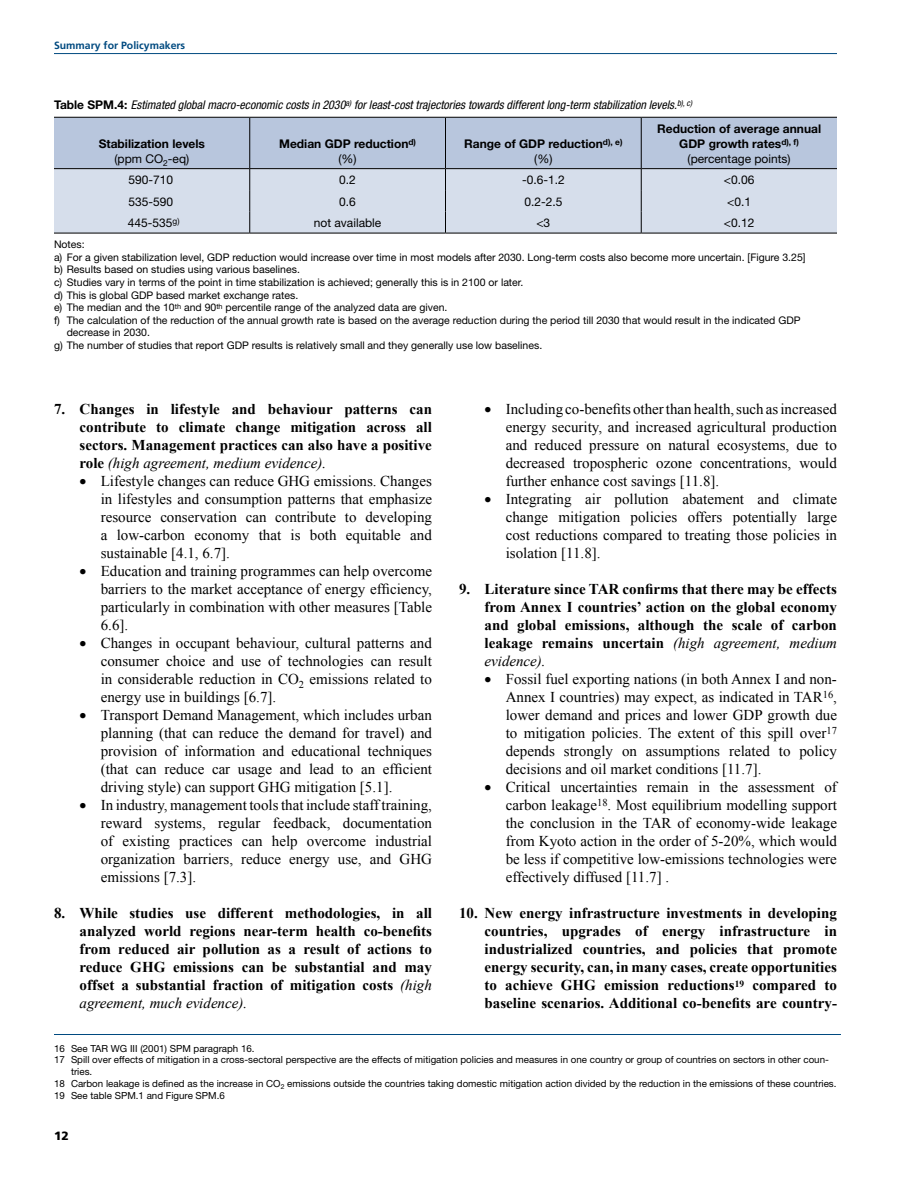
<style>
.page{position:relative;width:918px;height:1188px;background:#fff}
.page>*{position:absolute;margin:0;border:0;box-sizing:border-box;transform-origin:0 0}
.t1{font:15px/18px "Times New Roman";color:#000;text-align:justify}
.t2{font:700 15px/18px "Times New Roman";color:#000;text-align:justify}
.t3{font:700 12px/15px "Helvetica Neue";color:#000;text-align:center}
.t4{font:italic condensed 12px "Helvetica Neue";color:#000}
.t5{font:12px "Helvetica Neue";color:#000}
.t6{font:900 12px "Frutiger";color:#000}
.t7{font:10.5px "Helvetica Neue";color:#000}
.t8{font:700 10.5px "Frutiger";color:#004a80}
.t9{font:9.75px "Helvetica Neue";color:#000}
.s1{font-weight:700;font-style:normal;font-stretch:normal}
.s2{font-weight:400}
.s3{font-weight:400;font-style:italic}
</style>
<div class="page">
<hr style="left:54px;top:53px;width:783px;height:1px;background:#004a80">
<svg style="left:54px;top:117px;width:783px;height:116px;background:#c4cedf"></svg>
<hr style="left:54px;top:233px;width:196px;height:1px;background:#000">
<hr style="left:250px;top:233px;width:196px;height:1px;background:#000">
<hr style="left:446px;top:233px;width:195px;height:1px;background:#000">
<hr style="left:641px;top:233px;width:196px;height:1px;background:#000">
<hr style="left:54px;top:1034px;width:787px;height:1px;background:#004a80">
<p class="t8" style="left:54px;top:40px;width:133px">Summary for Policymakers</p>
<p class="t4" style="left:54px;top:98px;width:640px"><span class="s1">Table SPM.4:</span> Estimated global macro-economic costs in 2030<sup>a)</sup> for least-cost trajectories towards different long-term stabilization levels.<sup>b),</sup> <sup>c)</sup></p>
<p class="t3" style="left:99px;top:136px;width:108px">Stabilization levels <span class="s2">(ppm CO</span><sub>2</sub><span class="s2">-eq)</span></p>
<p class="t3" style="left:279px;top:136px;width:138px">Median GDP reduction<sup>d) </sup><span class="s2">(%)</span></p>
<p class="t3" style="left:464px;top:136px;width:160px">Range of GDP reduction<sup>d),</sup> <sup>e) </sup><span class="s2">(%)</span></p>
<p class="t3" style="left:657px;top:121px;width:166px">Reduction of average annual<br>GDP growth rates<sup>d),</sup> <sup>f) </sup><span class="s2">(percentage points)</span></p>
<p class="t5" style="left:129px;top:173px;width:46px">590-710</p>
<p class="t5" style="left:339px;top:173px;width:18px">0.2</p>
<p class="t5" style="left:522px;top:173px;width:44px">-0.6-1.2</p>
<p class="t5" style="left:724px;top:173px;width:32px">&lt;0.06</p>
<p class="t5" style="left:129px;top:194px;width:46px">535-590</p>
<p class="t5" style="left:339px;top:194px;width:18px">0.6</p>
<p class="t5" style="left:524px;top:194px;width:40px">0.2-2.5</p>
<p class="t5" style="left:727px;top:194px;width:25px">&lt;0.1</p>
<p class="t5" style="left:128px;top:216px;width:53px">445-535<sup>g)</sup></p>
<p class="t5" style="left:314px;top:216px;width:69px">not available</p>
<p class="t5" style="left:536px;top:216px;width:15px">&lt;3</p>
<p class="t5" style="left:724px;top:216px;width:32px">&lt;0.12</p>
<p class="t7" style="left:54px;top:238px;width:32px">Notes:</p>
<p class="t7" style="left:54px;top:251px;width:753px">a) For a given stabilization level, GDP reduction would increase over time in most models after 2030. Long-term costs also become more uncertain. [Figure 3.25]</p>
<p class="t7" style="left:54px;top:263px;width:247px">b) Results based on studies using various baselines.</p>
<p class="t7" style="left:54px;top:276px;width:471px">c) Studies vary in terms of the point in time stabilization is achieved; generally this is in 2100 or later.</p>
<p class="t7" style="left:54px;top:289px;width:246px">d) This is global GDP based market exchange rates.</p>
<p class="t7" style="left:54px;top:301px;width:395px">e) The median and the 10<sup>th</sup> and 90<sup>th</sup> percentile range of the analyzed data are given.</p>
<p class="t7" style="left:54px;top:314px;width:748px">f) The calculation of the reduction of the annual growth rate is based on the average reduction during the period till 2030 that would result in the indicated GDP</p>
<p class="t7" style="left:67px;top:326px;width:85px">decrease in 2030.</p>
<p class="t7" style="left:54px;top:339px;width:490px">g) The number of studies that report GDP results is relatively small and they generally use low baselines.</p>
<p class="t2" style="left:80px;top:400px;width:354px;text-indent:-26px">7. Changes in lifestyle and behaviour patterns can contribute to climate change mitigation across all sectors. Management practices can also have a positive role <span class="s3">(high agreement, medium evidence).</span></p>
<p class="t1" style="left:101px;top:472px;width:333px;text-indent:-21px">• Lifestyle changes can reduce GHG emissions. Changes in lifestyles and consumption patterns that emphasize resource conservation can contribute to developing a low-carbon economy that is both equitable and sustainable [4.1, 6.7].</p>
<p class="t1" style="left:101px;top:562px;width:333px;text-indent:-21px">• Education and training programmes can help overcome barriers to the market acceptance of energy efficiency, particularly in combination with other measures [Table 6.6].</p>
<p class="t1" style="left:101px;top:634px;width:333px;text-indent:-21px">• Changes in occupant behaviour, cultural patterns and consumer choice and use of technologies can result in considerable reduction in CO<sub>2</sub> emissions related to energy use in buildings [6.7].</p>
<p class="t1" style="left:101px;top:706px;width:333px;text-indent:-21px">• Transport Demand Management, which includes urban planning (that can reduce the demand for travel) and provision of information and educational techniques (that can reduce car usage and lead to an efficient driving style) can support GHG mitigation [5.1].</p>
<p class="t1" style="left:101px;top:796px;width:333px;text-indent:-21px">• In industry, management tools that include staff training, reward systems, regular feedback, documentation of existing practices can help overcome industrial organization barriers, reduce energy use, and GHG emissions [7.3].</p>
<p class="t2" style="left:80px;top:904px;width:354px;text-indent:-26px">8. While studies use different methodologies, in all analyzed world regions near-term health co-benefits from reduced air pollution as a result of actions to reduce GHG emissions can be substantial and may offset a substantial fraction of mitigation costs <span class="s3">(high agreement, much evidence).</span></p>
<p class="t1" style="left:506px;top:400px;width:333px;text-indent:-21px">• Including co-benefits other than health, such as increased energy security, and increased agricultural production and reduced pressure on natural ecosystems, due to decreased tropospheric ozone concentrations, would further enhance cost savings [11.8].</p>
<p class="t1" style="left:506px;top:490px;width:333px;text-indent:-21px">• Integrating air pollution abatement and climate change mitigation policies offers potentially large cost reductions compared to treating those policies in isolation [11.8].</p>
<p class="t2" style="left:485px;top:580px;width:354px;text-indent:-26px">9. Literature since TAR confirms that there may be effects from Annex I countries’ action on the global economy and global emissions, although the scale of carbon leakage remains uncertain <span class="s3">(high agreement, medium evidence).</span></p>
<p class="t1" style="left:506px;top:670px;width:333px;text-indent:-21px">• Fossil fuel exporting nations (in both Annex I and non-Annex I countries) may expect, as indicated in TAR<sup>16</sup>, lower demand and prices and lower GDP growth due to mitigation policies. The extent of this spill over<sup>17 </sup>depends strongly on assumptions related to policy decisions and oil market conditions [11.7].</p>
<p class="t1" style="left:506px;top:778px;width:333px;text-indent:-21px">• Critical uncertainties remain in the assessment of carbon leakage<sup>18</sup>. Most equilibrium modelling support the conclusion in the TAR of economy-wide leakage from Kyoto action in the order of 5-20%, which would be less if competitive low-emissions technologies were effectively diffused [11.7] .</p>
<p class="t2" style="left:485px;top:904px;width:354px;text-indent:-26px">10. New energy infrastructure investments in developing countries, upgrades of energy infrastructure in industrialized countries, and policies that promote energy security, can, in many cases, create opportunities to achieve GHG emission reductions<sup>19</sup> compared to baseline scenarios. Additional co-benefits are country-</p>
<p class="t9" style="left:54px;top:1042px;width:202px">16 See TAR WG III (2001) SPM paragraph 16.</p>
<p class="t9" style="left:54px;top:1054px;width:776px">17 Spill over effects of mitigation in a cross-sectoral perspective are the effects of mitigation policies and measures in one country or group of countries on sectors in other coun-</p>
<p class="t9" style="left:71px;top:1066px;width:23px">tries.</p>
<p class="t9" style="left:54px;top:1078px;width:784px">18 Carbon leakage is defined as the increase in CO<sub>2</sub> emissions outside the countries taking domestic mitigation action divided by the reduction in the emissions of these countries.</p>
<p class="t9" style="left:54px;top:1089px;width:172px">19 See table SPM.1 and Figure SPM.6</p>
<p class="t6" style="left:54px;top:1129px;width:15px">12</p>
</div>
